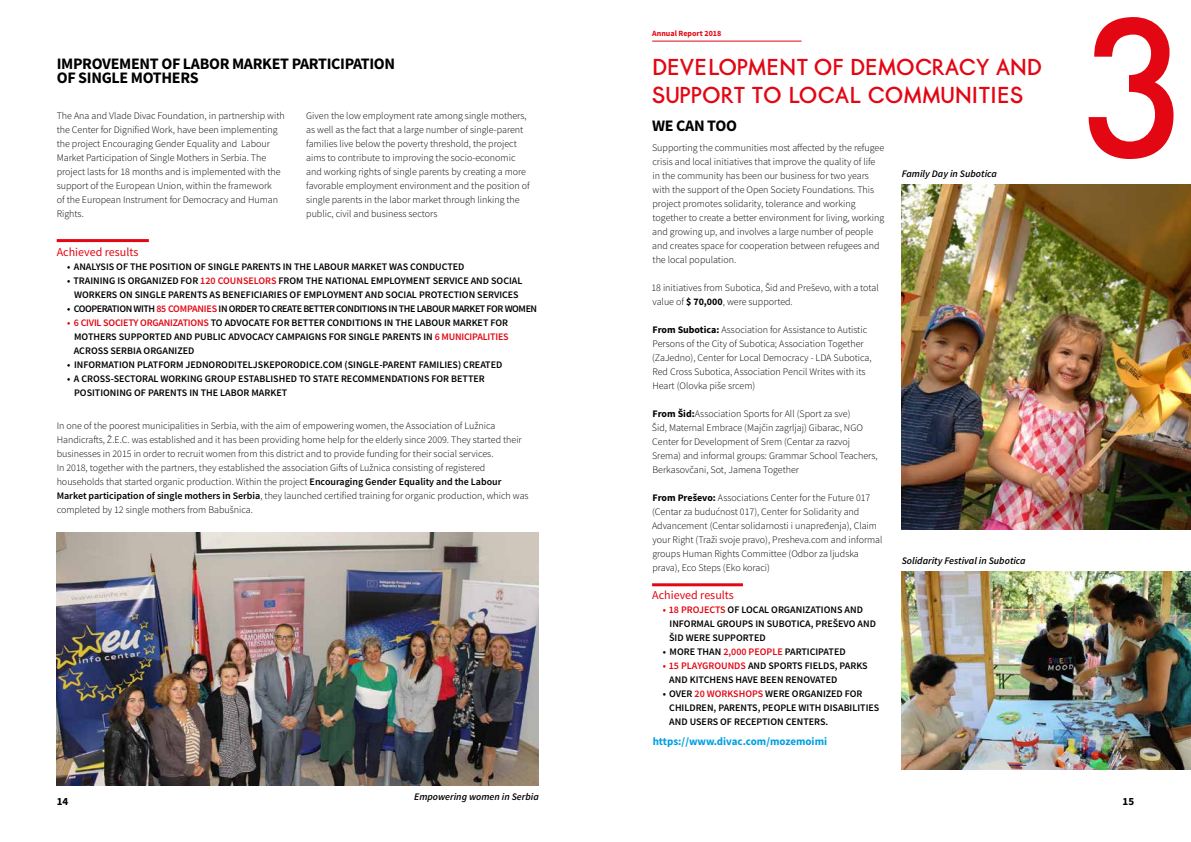
<style>
.page{position:relative;width:1191px;height:842px;background:#fff}
.page>*{position:absolute;margin:0;border:0;box-sizing:border-box;transform-origin:0 0}
.t1{font:500 198.8px "Simpel";color:#e30613}
.t2{font:500 23px/27.6px "Simpel";color:#e30613}
.t3{font:700 16px "Source Sans Pro";color:#000}
.t4{font:12px "Source Sans Pro";color:#e30613}
.t5{font:700 11px "Source Sans Pro";color:#009fe3}
.t6{font:700 11px "Source Sans Pro";color:#000}
.t7{font:300 10px/14px "Source Sans Pro";color:#000}
.t8{font:600 10px/14px "Source Sans Pro";color:#000}
.t9{font:600 10px "Source Sans Pro";letter-spacing:-.04em;color:#000}
.t10{font:italic 600 10px "Source Sans Pro";color:#000}
.t11{font:700 8px "Source Sans Pro";color:#e30613}
.s1{color:#e30613}
.s2{font-weight:600}
.s3{font-weight:700}
</style>
<div class="page">
<hr style="left:652px;top:41px;width:149px;height:1px;background:#e30613">
<img style="left:57px;top:532px;width:482px;height:253px">
<img style="left:901px;top:184px;width:290px;height:345px">
<img style="left:901px;top:571px;width:290px;height:199px">
<hr style="left:57px;top:239px;width:92px;height:3px;background:#e30613">
<hr style="left:652px;top:583px;width:91px;height:3px;background:#e30613">
<h3 class="t3" style="left:57px;top:53px;width:16px">Improvement</h3>
<h3 class="t3" style="left:161px;top:53px;width:32px">of labor</h3>
<h3 class="t3" style="left:232px;top:53px;width:11px">mar</h3>
<h3 class="t3" style="left:262px;top:53px;width:39px">ket participation</h3>
<h3 class="t3" style="left:57px;top:67px;width:31px">of single</h3>
<h3 class="t3" style="left:131px;top:67px;width:11px">mothers</h3>
<p class="t7" style="left:306px;top:109px;width:225px">Given the low employment rate among single mothers, as well as the fact that a large number of single-parent families live below the poverty threshold, the project aims to contribute to improving the socio-economic and working rights of single parents by creating a more favorable employment environment and the position of single parents in the labor market through linking the public, civil and business sectors</p>
<p class="t7" style="left:57px;top:109px;width:229px">The Ana and Vlade Divac Foundation, in partnership with the Center for Dignified Work, have been implementing the project Encouraging Gender Equality and Labour Market Participation of Single Mothers in Serbia. The project lasts for 18 months and is implemented with the support of the European Union, within the framework<br>of the European Instrument for Democracy and Human Rights.</p>
<p class="t4" style="left:57px;top:244px;width:83px">Achieved results</p>
<p class="t8" style="left:67px;top:259px;width:399px">• ANALYSIS OF TH E POSITION OF SINGLE PARENTS IN TH E LABOUR MARKET WAS CONDUCTED</p>
<p class="t8" style="left:67px;top:273px;width:457px;text-align:center">• TRAINING IS ORGANIZED FOR <span class="s1">120 COUNSELORS</span> FROM TH E NATIONAL EMPLOYMENT SERVICE AND SOCIAL<br>WORKERS ON SINGLE PARENTS AS BENEFICIARIES OF EMPLOYMENT AND SOCIAL PROTECTION SERVICES</p>
<p class="t9" style="left:67px;top:302px;width:471px">• COOPERATION WITH <span class="s1">85 COMPANIES</span> IN ORDER TO CREATE BETTER CONDITIONS IN TH E LABOUR MARKET FOR WOMEN</p>
<p class="t8" style="left:74px;top:315px;width:436px;text-align:justify;text-indent:-7px"><span class="s1">• 6 CIVIL SOCIETY ORGANIZATIONS</span> TO ADVOCATE FOR BETTER CONDITIONS IN TH E LABOUR MARKET FOR MOTH ERS SUPPORTED AND PUBLIC ADVOCACY CAMPAIGNS FOR SINGLE PARENTS IN <span class="s1">6 MUNICIPALITIES </span>ACROSS SERBIA ORGANIZED</p>
<p class="t8" style="left:67px;top:357px;width:436px">• I NFORMATION PLATFORM JEDNORODITELJSKEPORODICE.COM (SINGLE-PARENT FAMILIES) CREATED</p>
<p class="t8" style="left:74px;top:371px;width:412px;text-indent:-7px">• A CROSS-SECTORAL WORKING GROUP ESTABLISH ED TO STATE RECOMMENDATIONS FOR BETTER<br>POSITIONING OF PARENTS IN TH E LABOR MARKET</p>
<p class="t7" style="left:57px;top:418px;width:473px">In one of the poorest municipalities in Serbia, with the aim of empowering women, the Association of Lužnica Handicrafts, Ž.E.C. was established and it has been providing home help for the elderly since 2009. They started their businesses in 2015 in order to recruit women from this district and to provide funding for their social services.<br>In 2018, together with the partners, they established the association Gifts of Lužnica consisting of registered households that started organic production. Within the project <span class="s2">ENCOURAGING GENDER EQUALITY AND THE LABOUR MARKET PARTICIPATION OF SINGLE MOTHERS IN SERBIA</span>, they launched certified training for organic production, which was completed by 12 single mothers from Babušnica.</p>
<p class="t11" style="left:652px;top:28px;width:71px">Annual Report 2018</p>
<h2 class="t2" style="left:651px;top:53px;width:392px">DEVELOPMENT OF DEMOCRACY AND<br>SUPPORT TO LOCAL COMMUNITIES</h2>
<h3 class="t3" style="left:652px;top:115px;width:34px">We can</h3>
<h3 class="t3" style="left:707px;top:115px;width:11px">too</h3>
<p class="t7" style="left:652px;top:140px;width:234px">Supporting the communities most affected by the refugee crisis and local initiatives that improve the quality of life in the community has been our business for two years with the support of the Open Society Foundations. This project promotes solidarity, tolerance and working together to create a better environment for living, working and growing up, and involves a large number of people and creates space for cooperation between refugees and the local population.</p>
<p class="t7" style="left:651px;top:280px;width:229px">18 initiatives from Subotica, Šid and Preševo, with a total value of <span class="s3">$ 70,000</span>, were supported.</p>
<p class="t7" style="left:652px;top:322px;width:221px"><span class="s3">From Subotica:</span> Association for Assistance to Autistic Persons of the City of Subotica; Association Together (ZaJedno), Center for Local Democracy - LDA Subotica, Red Cross Subotica, Association Pencil Writes with its Heart (Olovka piše srcem)</p>
<p class="t7" style="left:652px;top:406px;width:227px"><span class="s3">From Šid:</span>Association Sports for All (Sport za sve)<br>Šid, Maternal Embrace (Majčin zagrljaj) Gibarac, NGO Center for Development of Srem (Centar za razvoj Srema) and informal groups: Grammar School Teachers, Berkasovčani, Sot, Jamena Together</p>
<p class="t7" style="left:652px;top:490px;width:232px"><span class="s3">From Preševo:</span> Associations Center for the Future 017 (Centar za budućnost 017), Center for Solidarity and Advancement (Centar solidarnosti i unapređenja), Claim your Right (Traži svoje pravo), Presheva.com and informal groups Human Rights Committee (Odbor za ljudska prava), Eco Steps (Eko koraci)</p>
<p class="t4" style="left:652px;top:588px;width:83px">Achieved results</p>
<p class="t8" style="left:669px;top:603px;width:208px;text-indent:-6px"><span class="s1">• 18 PROJECTS</span> OF LOCAL ORGANIZATIONS AND<br>INFORMAL GROUPS IN SUBOTICA, PREŠEVO AND<br>ŠID WERE SUPPORTED</p>
<p class="t8" style="left:663px;top:645px;width:184px">• MORE THAN <span class="s1">2,000 PEOPLE</span> PARTICIPATED</p>
<p class="t8" style="left:669px;top:659px;width:200px;text-indent:-7px"><span class="s1">• 15 PLAYGROUNDS</span> AND SPORTS FIELDS, PARKS<br>AND KITCH ENS HAVE BEEN RENOVATED</p>
<p class="t8" style="left:669px;top:687px;width:212px;text-indent:-6px">• OVER <span class="s1">20 WORKSHOPS</span> WERE ORGANIZED FOR<br>CH ILDREN, PARENTS, PEOPLE WITH DISABILITIES<br>AND USERS OF RECEPTION CENTERS.</p>
<p class="t5" style="left:652px;top:734px;width:176px">https://www.divac.com/mozemoimi</p>
<p class="t10" style="left:901px;top:167px;width:97px">Family Day in Subotica</p>
<p class="t10" style="left:901px;top:554px;width:125px">Solidarity Festival in Subotica</p>
<h1 class="t1" style="left:1074px;top:-37px;width:115px">3</h1>
<p class="t10" style="left:414px;top:790px;width:126px">Empowering women in Serbia</p>
<p class="t6" style="left:57px;top:794px;width:13px">14</p>
<p class="t6" style="left:1122px;top:794px;width:13px">15</p>
</div>
